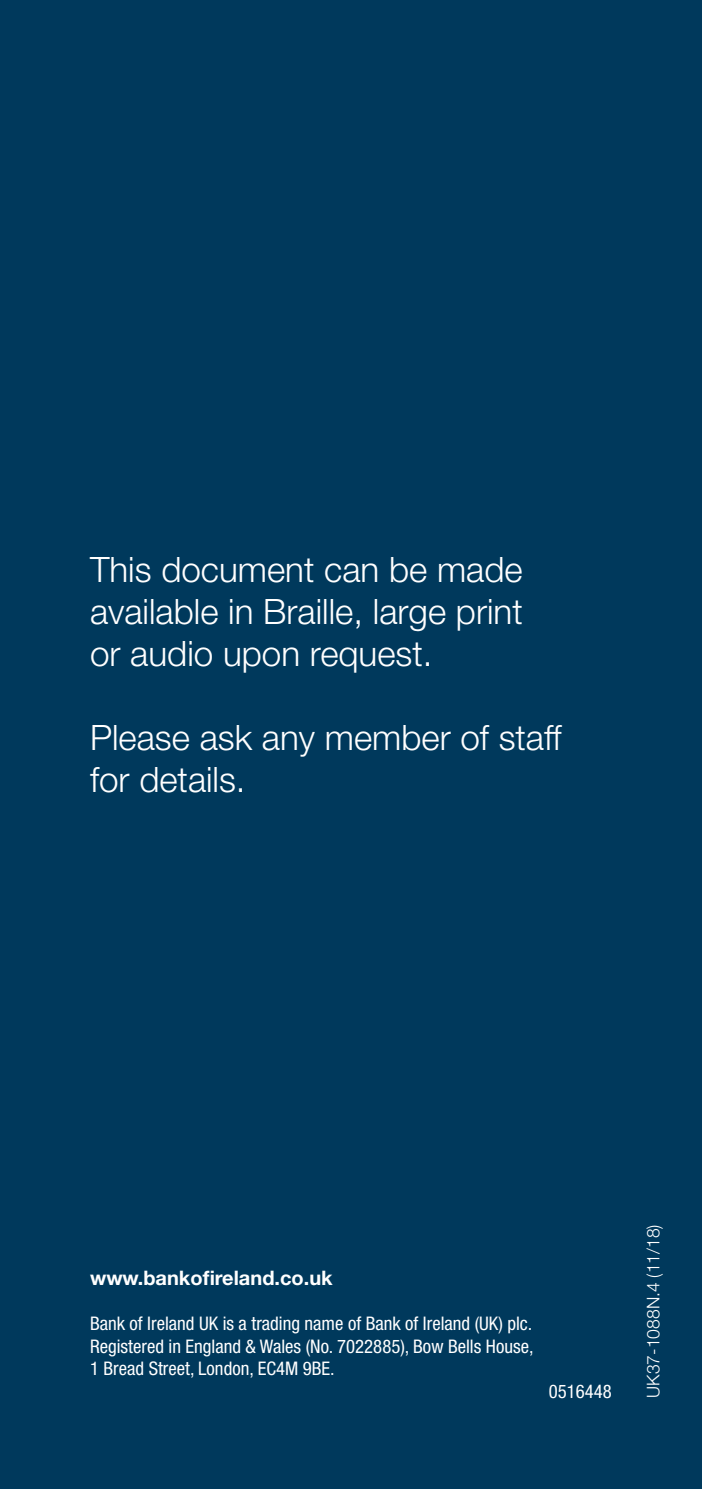
<style>
.page{position:relative;width:702px;height:1489px;background:#fff}
.page>*{position:absolute;margin:0;border:0;box-sizing:border-box;transform-origin:0 0}
.t1{font:300 35px/42px "Helvetica Neue LT Std";color:#fff;text-align:justify}
.t2{font:700 20px "Helvetica Neue LT Std";color:#fff}
.t3{font:condensed 18.75px/22.5px "Helvetica Neue LT Std";color:#fff;text-align:justify}
.t4{font:300 17.5px "Helvetica Neue LT Std";color:#fff}
</style>
<div class="page">
<div style="left:0;top:0;width:702px;height:1488px;background:#00395c"></div>
<h1 class="t1" style="left:90px;top:548px;width:434px">This document can be made available in Braille, large print or audio upon request.</h1>
<h1 class="t1" style="left:90px;top:716px;width:473px">Please ask any member of staff for details.</h1>
<p class="t2" style="left:90px;top:1265px;width:244px">www.bankofireland.co.uk</p>
<p class="t3" style="left:90px;top:1311px;width:445px">Bank of Ireland UK is a trading name of Bank of Ireland (UK) plc.<br>Registered in England &amp; Wales (No. 7022885), Bow Bells House, 1 Bread Street, London, EC4M 9BE.</p>
<p class="t3" style="left:549px;top:1379px;width:64px">0516448</p>
<p class="t4" style="left:642px;top:1397px;width:175px;rotate:-90deg">UK37-1088N.4 (11/18)</p>
</div>
